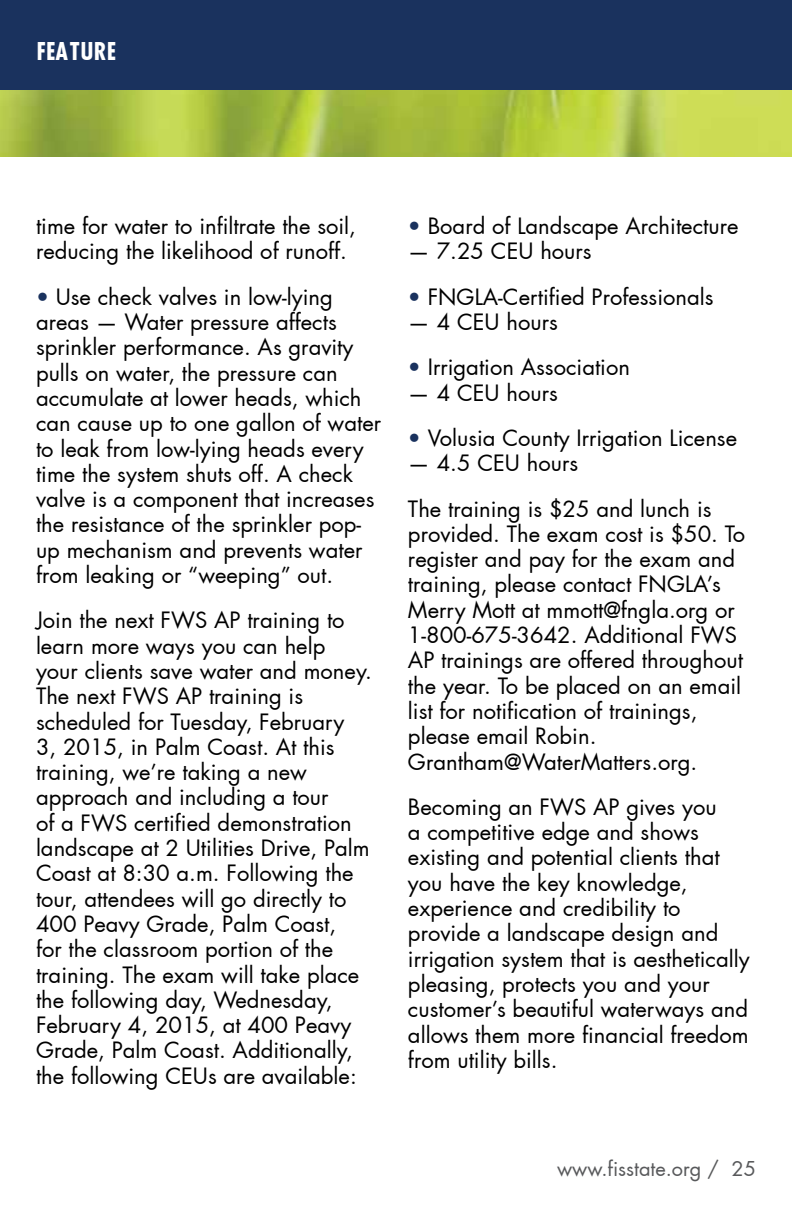
<style>
.page{position:relative;width:792px;height:1224px;background:#fff}
.page>*{position:absolute;margin:0;border:0;box-sizing:border-box;transform-origin:0 0}
.t1{font:700 24px "Futura Cond";color:#fff}
.t2{font:22px/25.4px "Futura";color:#000}
.t3{font:20px "Futura";color:#58595b}
.s1{color:#1a325e}
</style>
<div class="page">
<img style="left:0;top:89px;width:792px;height:68px">
<div style="left:0;top:0;width:792px;height:89px;background:#1a325e"></div>
<p class="t1" style="left:36px;top:36px;width:82px">FEATURE</p>
<p class="t2" style="left:36px;top:214px;width:322px">time for water to infiltrate the soil, reducing the likelihood of runoff.</p>
<p class="t2" style="left:36px;top:284px;width:347px"><span class="s1">•</span> Use check valves in low-lying areas — Water pressure affects sprinkler performance. As gravity pulls on water, the pressure can accumulate at lower heads, which can cause up to one gallon of water to leak from low-lying heads every time the system shuts off. A check valve is a component that increases the resistance of the sprinkler pop&shy;up mechanism and prevents water from leaking or “weeping” out.</p>
<p class="t2" style="left:36px;top:608px;width:337px">Join the next FWS AP training to learn more ways you can help your clients save water and money.<br>The next FWS AP training is scheduled for Tuesday, February<br>3, 2015, in Palm Coast. At this training, we’re taking a new approach and including a tour<br>of a FWS certified demonstration landscape at 2 Utilities Drive, Palm<br>Coast at 8:30 a.m. Following the tour, attendees will go directly to<br>400 Peavy Grade, Palm Coast,<br>for the classroom portion of the training. The exam will take place the following day, Wednesday,<br>February 4, 2015, at 400 Peavy<br>Grade, Palm Coast. Additionally, the following CEUs are available:</p>
<p class="t2" style="left:408px;top:214px;width:332px"><span class="s1">•</span> Board of Landscape Architecture</p>
<p class="t2" style="left:408px;top:239px;width:185px">— 7.25 CEU hours</p>
<p class="t2" style="left:408px;top:284px;width:307px"><span class="s1">•</span> FNGLA-Certified Professionals</p>
<p class="t2" style="left:408px;top:310px;width:151px">— 4 CEU hours</p>
<p class="t2" style="left:408px;top:355px;width:224px"><span class="s1">•</span> Irrigation Association</p>
<p class="t2" style="left:408px;top:380px;width:151px">— 4 CEU hours</p>
<p class="t2" style="left:408px;top:425px;width:331px"><span class="s1">•</span> Volusia County Irrigation License</p>
<p class="t2" style="left:408px;top:441px;width:305px;line-height:45.2px">— 4.5 CEU hours<br>The training is $25 and lunch is</p>
<p class="t2" style="left:408px;top:521px;width:339px">provided. The exam cost is $50. To register and pay for the exam and training, please contact FNGLA’s<br>Merry Mott at mmott@fngla.org or<br>1-800-675-3642. Additional FWS<br>AP trainings are offered throughout the year. To be placed on an email list for notification of trainings, please email Robin.<br>Grantham@WaterMatters.org.</p>
<p class="t2" style="left:408px;top:794px;width:343px">Becoming an FWS AP gives you<br>a competitive edge and shows existing and potential clients that you have the key knowledge, experience and credibility to provide a landscape design and irrigation system that is aesthetically pleasing, protects you and your customer’s beautiful waterways and allows them more financial freedom from utility bills.</p>
<p class="t3" style="left:557px;top:1156px;width:200px">www.fisstate.org / 25</p>
</div>
